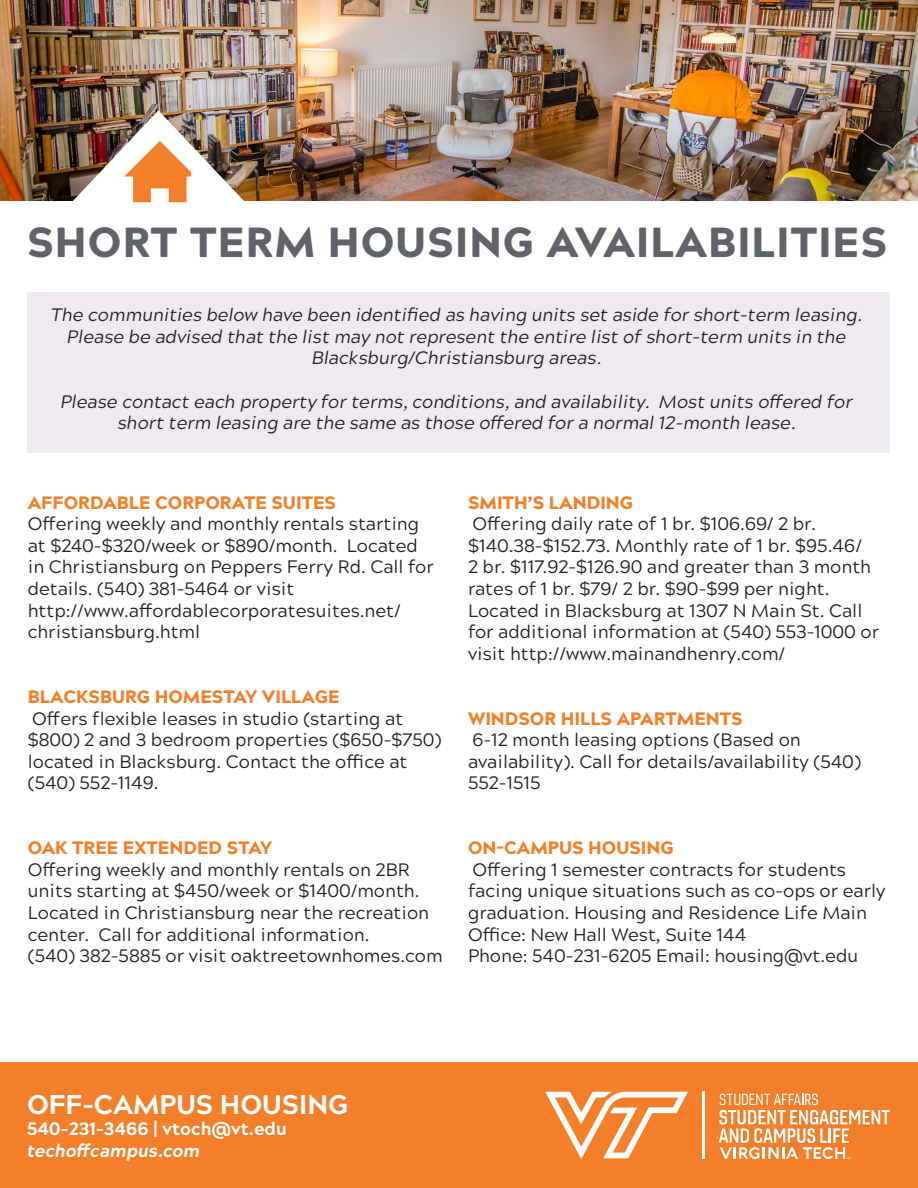
<style>
.page{position:relative;width:918px;height:1188px;background:#fff}
.page>*{position:absolute;margin:0;border:0;box-sizing:border-box;transform-origin:0 0}
.t1{font:900 42px "Acherus Grotesque";letter-spacing:.025em;color:#5f6369}
.t2{font:800 27px "Acherus Grotesque";color:#fff}
.t3{font:18px/21.6px "Acherus Grotesque";color:#231f20}
.t4{font:italic 18px/21.6px "Acherus Grotesque";color:#231f20;text-align:center}
.t5{font:900 18px "Acherus Grotesque";color:#f47f2a}
.t6{font:800 18px "Acherus Grotesque";color:#fff}
.t7{font:italic 800 18px "Acherus Grotesque";color:#fff}
</style>
<div class="page">
<div style="left:0;top:1063px;width:918px;height:125px;background:#f47f2a"></div>
<svg style="left:545px;top:1092px;width:143px;height:67px"></svg>
<hr style="left:703px;top:1092px;width:2px;height:67px;background:#fff">
<svg style="left:719px;top:1094px;width:171px;height:65px"></svg>
<img style="left:1px;top:0;width:917px;height:201px">
<img style="left:71px;top:110px;width:174px;height:93px">
<div style="left:28px;top:292px;width:862px;height:161px;background:#efeaf2"></div>
<p class="t1" style="left:27px;top:206px;width:862px">SHORT TERM HOUSING AVAILABILITIES</p>
<p class="t4" style="left:51px;top:303px;width:813px">The communities below have been identified as having units set aside for short-term leasing.<br>Please be advised that the list may not represent the entire list of short-term units in the<br>Blacksburg/Christiansburg areas.</p>
<p class="t4" style="left:61px;top:390px;width:794px">Please contact each property for terms, conditions, and availability. Most units offered for short term leasing are the same as those offered for a normal 12-month lease.</p>
<p class="t5" style="left:28px;top:487px;width:310px">AFFORDABLE CORPORATE SUITES</p>
<p class="t3" style="left:28px;top:512px;width:408px">Offering weekly and monthly rentals starting at $240-$320/week or $890/month. Located in Christiansburg on Peppers Ferry Rd. Call for details. (540) 381-5464 or visit</p>
<p class="t3" style="left:28px;top:599px;width:375px">http://www.affordablecorporatesuites.net/ christiansburg.html</p>
<p class="t5" style="left:28px;top:681px;width:314px">BLACKSBURG HOMESTAY VILLAGE</p>
<p class="t3" style="left:28px;top:707px;width:415px">Offers flexible leases in studio (starting at $800) 2 and 3 bedroom properties ($650-$750) located in Blacksburg. Contact the office at (540) 552-1149.</p>
<p class="t5" style="left:28px;top:832px;width:246px">OAK TREE EXTENDED STAY</p>
<p class="t3" style="left:28px;top:858px;width:403px">Offering weekly and monthly rentals on 2BR units starting at $450/week or $1400/month.<br>Located in Christiansburg near the recreation center. Call for additional information.</p>
<p class="t3" style="left:28px;top:944px;width:416px">(540) 382-5885 or visit oaktreetownhomes.com</p>
<p class="t5" style="left:468px;top:487px;width:167px">SMITH’S LANDING</p>
<p class="t3" style="left:468px;top:512px;width:413px">Offering daily rate of 1 br. $106.69/ 2 br. $140.38-$152.73. Monthly rate of 1 br. $95.46/<br>2 br. $117.92-$126.90 and greater than 3 month rates of 1 br. $79/ 2 br. $90-$99 per night.<br>Located in Blacksburg at 1307 N Main St. Call for additional information at (540) 553-1000 or visit http://www.mainandhenry.com/</p>
<p class="t5" style="left:468px;top:703px;width:276px">WINDSOR HILLS APARTMENTS</p>
<p class="t3" style="left:468px;top:728px;width:394px">6-12 month leasing options (Based on availability). Call for details/availability (540)<br>552-1515</p>
<p class="t5" style="left:468px;top:832px;width:207px">ON-CAMPUS HOUSING</p>
<p class="t3" style="left:468px;top:858px;width:419px">Offering 1 semester contracts for students facing unique situations such as co-ops or early graduation. Housing and Residence Life Main Office: New Hall West, Suite 144</p>
<p class="t3" style="left:468px;top:944px;width:392px">Phone: 540-231-6205 Email: housing@vt.edu</p>
<h2 class="t2" style="left:27px;top:1081px;width:323px">OFF-CAMPUS HOUSING</h2>
<p class="t6" style="left:27px;top:1113px;width:261px">540-231-3466 | vtoch@vt.edu</p>
<p class="t7" style="left:27px;top:1135px;width:175px">techoffcampus.com</p>
</div>
